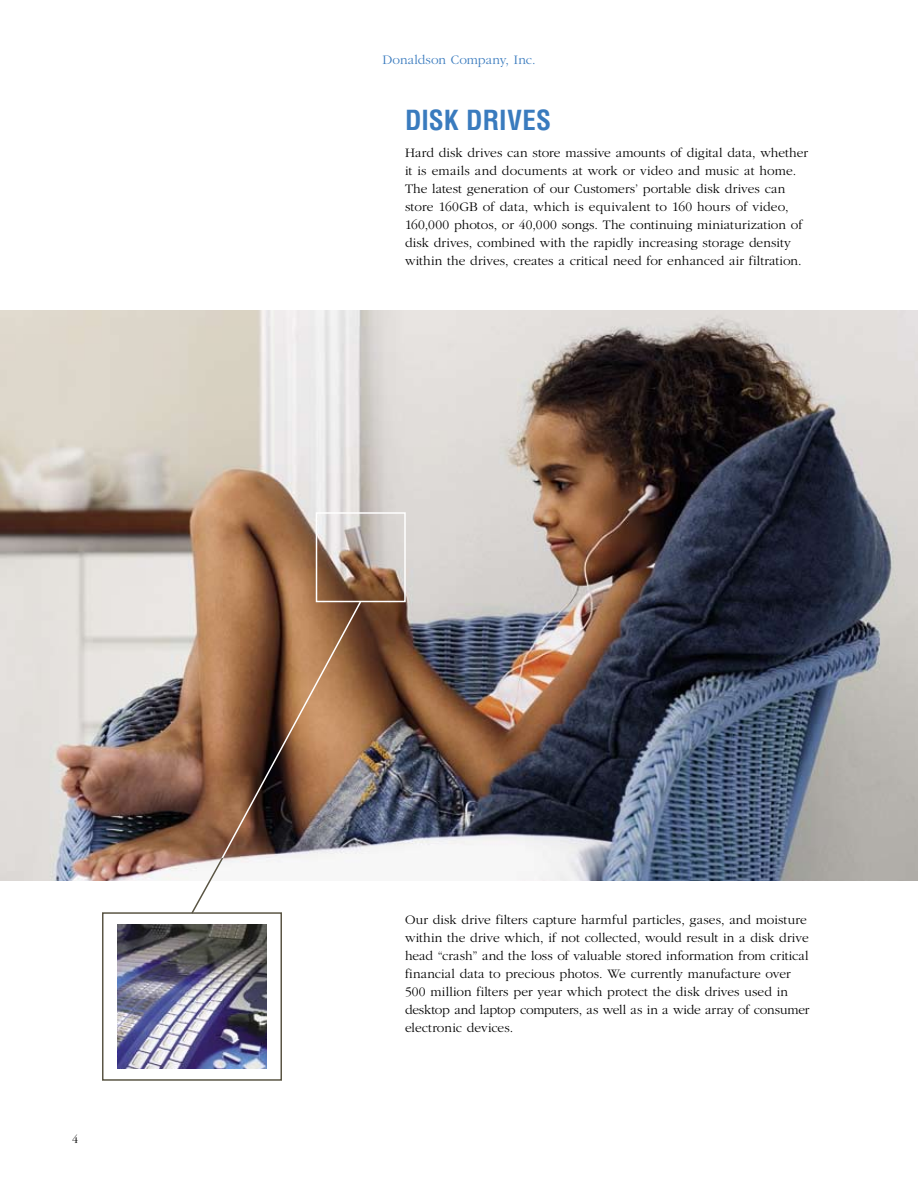
<style>
.page{position:relative;width:918px;height:1188px;background:#fff}
.page>*{position:absolute;margin:0;border:0;box-sizing:border-box;transform-origin:0 0}
.t1{font:700 condensed 27px "Helvetica";color:#3a7bbe}
.t2{font:300 13.5px/18px "Garamond";letter-spacing:.005em;color:#000}
.t3{font:300 13.5px "Garamond";letter-spacing:.005em;color:#3a7bbe}
.t4{font:300 12px "Garamond";color:#000}
</style>
<div class="page">
<img style="left:0;top:310px;width:918px;height:570px">
<div style="left:316px;top:512px;width:90px;height:90px;border:2px solid #fff"></div>
<svg style="left:191px;top:600px;width:171px;height:280px;background:#957057"></svg>
<img style="left:117px;top:925px;width:150px;height:144px">
<div style="left:102px;top:912px;width:180px;height:169px;border:2px solid #5a5544"></div>
<svg style="left:190px;top:856px;width:35px;height:59px"></svg>
<p class="t4" style="left:72px;top:1133px;width:7px">4</p>
<p class="t3" style="left:382px;top:53px;width:155px">Donaldson Company, Inc.</p>
<h1 class="t1" style="left:405px;top:103px;width:148px">DISK DRIVES</h1>
<p class="t2" style="left:405px;top:144px;width:405px">Hard disk drives can store massive amounts of digital data, whether it is emails and documents at work or video and music at home.<br>The latest generation of our Customers’ portable disk drives can store 160GB of data, which is equivalent to 160 hours of video, 160,000 photos, or 40,000 songs. The continuing miniaturization of disk drives, combined with the rapidly increasing storage density within the drives, creates a critical need for enhanced air filtration.</p>
<p class="t2" style="left:405px;top:911px;width:406px">Our disk drive filters capture harmful particles, gases, and moisture within the drive which, if not collected, would result in a disk drive head “crash” and the loss of valuable stored information from critical financial data to precious photos. We currently manufacture over 500 million filters per year which protect the disk drives used in desktop and laptop computers, as well as in a wide array of consumer electronic devices.</p>
</div>
